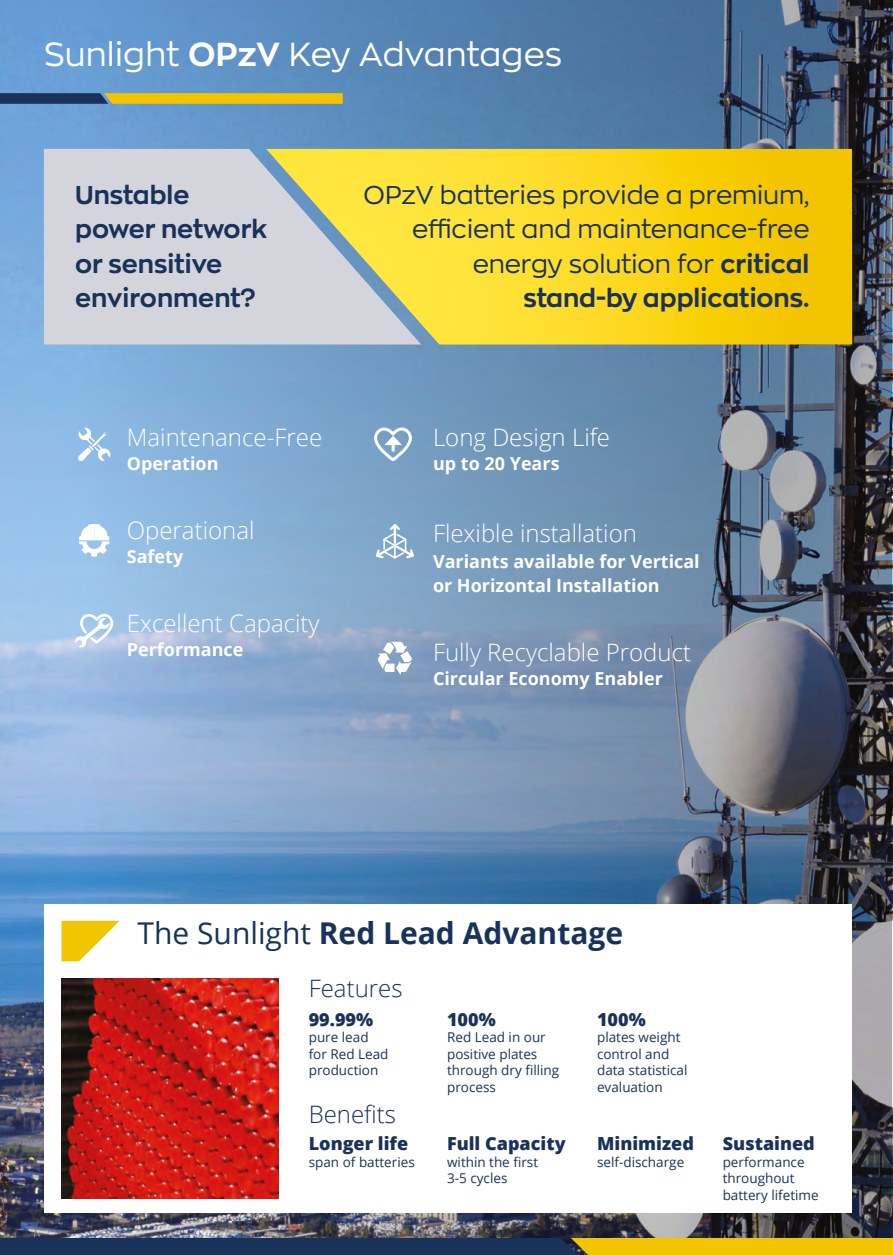
<style>
.page{position:relative;width:893px;height:1255px;background:#fff}
.page>*{position:absolute;margin:0;border:0;box-sizing:border-box;transform-origin:0 0}
.t1{font:33px "Zona Pro";letter-spacing:.01em;color:#fff}
.t2{font:700 30px "Open Sans";color:#19325a}
.t3{font:25.5px/34.5px "Zona Pro";color:#19325a;text-align:right}
.t4{font:700 25.5px/34.5px "Zona Pro";color:#19325a}
.t5{font:300 24px "Open Sans";color:#fff}
.t6{font:300 24px "Open Sans";color:#19325a}
.t7{font:700 18px/24px "Open Sans";color:#fff}
.t8{font:800 18px "Open Sans";color:#19325a}
.t9{font:13.5px/16.5px "Open Sans";color:#19325a}
.s1{font-weight:700}
.s2{font-style:inherit}
.s3{font-weight:400}
</style>
<div class="page">
<img style="left:0;top:0;width:891px;height:1237px">
<svg style="left:421px;top:149px;width:431px;height:195px;background:#fad41a"></svg>
<svg style="left:0;top:93px;width:343px;height:11px;background:#ac9723"></svg>
<div style="left:44px;top:904px;width:808px;height:308px;background:#fff"></div>
<img style="left:61px;top:978px;width:218px;height:220px">
<svg style="left:61px;top:920px;width:58px;height:41px"></svg>
<svg style="left:44px;top:149px;width:377px;height:195px;background:#d7d5bd"></svg>
<svg style="left:0;top:1237px;width:893px;height:17px;background:#64643c"></svg>
<svg style="left:373px;top:426px;width:40px;height:36px"></svg>
<svg style="left:78px;top:427px;width:33px;height:34px"></svg>
<svg style="left:75px;top:614px;width:38px;height:33px"></svg>
<svg style="left:378px;top:641px;width:34px;height:33px"></svg>
<svg style="left:79px;top:524px;width:30px;height:32px"></svg>
<svg style="left:374px;top:522px;width:42px;height:38px"></svg>
<p class="t1" style="left:44px;top:33px;width:520px">Sunlight <span class="s1">OPzV</span> Key Advantages</p>
<p class="t4" style="left:75px;top:177px;width:194px">Unstable power network or sensitive environment?</p>
<p class="t3" style="left:364px;top:177px;width:447px">OPzV batteries provide a premium, efficient and maintenance-free energy solution for <span class="s1">critical stand-by applications.</span></p>
<p class="t5" style="left:127px;top:421px;width:197px">Maintenance-Free</p>
<p class="t7" style="left:127px;top:451px;width:93px">Operation</p>
<p class="t5" style="left:127px;top:514px;width:129px">Operational</p>
<p class="t7" style="left:127px;top:544px;width:58px">Safety</p>
<p class="t5" style="left:127px;top:607px;width:194px">Excellent Capacity</p>
<p class="t7" style="left:127px;top:637px;width:118px">Performance</p>
<p class="t5" style="left:433px;top:421px;width:179px">Long Design Life</p>
<p class="t7" style="left:433px;top:451px;width:128px">up to <span class="s2">20</span> Years</p>
<p class="t5" style="left:433px;top:517px;width:205px">Flexible installation</p>
<p class="t7" style="left:433px;top:549px;width:268px">Variants available for Vertical or Horizontal Installation</p>
<p class="t5" style="left:433px;top:636px;width:260px">Fully Recyclable Product</p>
<p class="t7" style="left:433px;top:666px;width:231px">Circular Economy Enabler</p>
<p class="t2" style="left:137px;top:911px;width:487px"><span class="s3">The Sunlight</span> Red Lead Advantage</p>
<p class="t6" style="left:309px;top:972px;width:95px">Features</p>
<p class="t8" style="left:309px;top:1005px;width:66px">99.99%</p>
<p class="t9" style="left:309px;top:1028px;width:81px">pure lead for Red Lead production</p>
<p class="t6" style="left:309px;top:1098px;width:89px">Benefits</p>
<p class="t8" style="left:309px;top:1130px;width:101px">Longer life</p>
<p class="t9" style="left:309px;top:1153px;width:108px">span of batteries</p>
<p class="t8" style="left:447px;top:1005px;width:50px">100%</p>
<p class="t9" style="left:447px;top:1028px;width:114px">Red Lead in our positive plates through dry filling process</p>
<p class="t8" style="left:447px;top:1130px;width:120px">Full Capacity</p>
<p class="t9" style="left:447px;top:1153px;width:93px">within the first<br>3-5 cycles</p>
<p class="t8" style="left:597px;top:1005px;width:50px">100%</p>
<p class="t9" style="left:597px;top:1028px;width:92px">plates weight control and data statistical evaluation</p>
<p class="t8" style="left:597px;top:1130px;width:98px">Minimized</p>
<p class="t9" style="left:597px;top:1153px;width:89px">self-discharge</p>
<p class="t8" style="left:723px;top:1130px;width:94px">Sustained</p>
<p class="t9" style="left:723px;top:1153px;width:97px">performance throughout battery lifetime</p>
</div>
